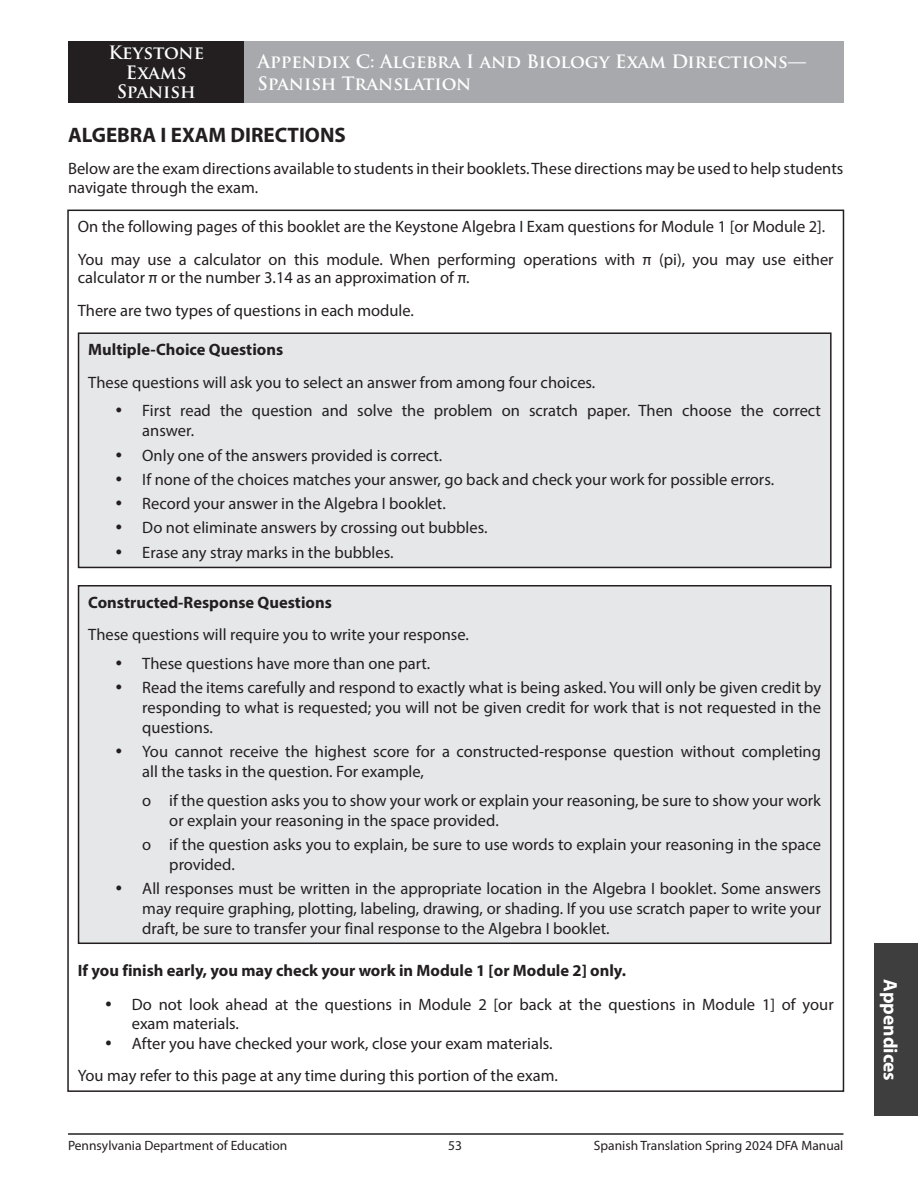
<style>
.page{position:relative;width:918px;height:1188px;background:#fff}
.page>*{position:absolute;margin:0;border:0;box-sizing:border-box;transform-origin:0 0}
.HSTA_Hd1_pg{font:700 21px "Myriad Pro";color:#231f20}
.t1{font:700 19.5px "Myriad Pro";color:#fff}
.t2{font:700 18px/19.5px "Trajan Pro";color:#fff;text-align:center}
._01_Body{font:16.5px/19.8px "Myriad Pro";color:#231f20}
._01_Body-2{font:700 16.5px "Myriad Pro";color:#231f20}
._01_Body_b0p6{font:16.5px "Myriad Pro";color:#231f20}
.t3{font:13.5px "Myriad Pro";color:#231f20}
</style>
<div class="page">
<div style="left:68px;top:41px;width:176px;height:62px;background:#231f20"></div>
<hr style="left:68px;top:1133px;width:775px;height:2px;background:#231f20">
<div style="left:244px;top:41px;width:599px;height:62px;background:#a8a9ad"></div>
<div style="left:875px;top:944px;width:43px;height:172px;background:#3e3e3f"></div>
<div style="left:79px;top:333px;width:752px;height:234px;background:#e6e7e9"></div>
<div style="left:78px;top:332px;width:754px;height:236px;border:2px solid #231f20"></div>
<div style="left:79px;top:586px;width:752px;height:357px;background:#e6e7e9"></div>
<div style="left:78px;top:585px;width:754px;height:359px;border:2px solid #231f20"></div>
<p class="t2" style="left:108px;top:43px;width:97px">Keystone<br>Exams<br>Spanish</p>
<p class="t2" style="left:258px;top:51px;width:550px;line-height:21.6px;text-align:left">Appendix C: Algebra I and Biology Exam Directions—<br>Spanish Translation</p>
<p class="HSTA_Hd1_pg" style="left:68px;top:121px;width:279px">ALGEBRA I EXAM DIRECTIONS</p>
<p class="_01_Body" style="left:68px;top:159px;width:777px;line-height:18.8px">Below are the exam directions available to students in their booklets. These directions may be used to help students navigate through the exam.</p>
<p class="_01_Body" style="left:78px;top:217px;width:749px">On the following pages of this booklet are the Keystone Algebra I Exam questions for Module 1 [or Module 2].</p>
<p class="_01_Body" style="left:78px;top:250px;width:757px;line-height:18.8px">You may use a calculator on this module. When performing operations with π (pi), you may use either calculator π or the number 3.14 as an approximation of π.</p>
<p class="_01_Body" style="left:78px;top:300px;width:338px">There are two types of questions in each module.</p>
<p class="_01_Body-2" style="left:88px;top:339px;width:196px">Multiple-Choice Questions</p>
<p class="_01_Body_b0p6" style="left:88px;top:372px;width:509px">These questions will ask you to select an answer from among four choices.</p>
<p class="_01_Body" style="left:142px;top:401px;width:680px">First read the question and solve the problem on scratch paper. Then choose the correct answer.</p>
<p class="_01_Body" style="left:142px;top:445px;width:302px">Only one of the answers provided is correct.</p>
<p class="_01_Body" style="left:142px;top:469px;width:633px">If none of the choices matches your answer, go back and check your work for possible errors.</p>
<p class="_01_Body" style="left:142px;top:493px;width:305px">Record your answer in the Algebra I booklet.</p>
<p class="_01_Body" style="left:142px;top:518px;width:347px">Do not eliminate answers by crossing out bubbles.</p>
<p class="_01_Body" style="left:142px;top:542px;width:253px">Erase any stray marks in the bubbles.</p>
<p class="_01_Body-2" style="left:88px;top:592px;width:245px">Constructed-Response Questions</p>
<p class="_01_Body_b0p6" style="left:88px;top:624px;width:382px">These questions will require you to write your response.</p>
<p class="_01_Body" style="left:142px;top:653px;width:290px">These questions have more than one part.</p>
<p class="_01_Body" style="left:142px;top:678px;width:680px;text-align:justify">Read the items carefully and respond to exactly what is being asked. You will only be given credit by responding to what is requested; you will not be given credit for work that is not requested in the questions.</p>
<p class="_01_Body" style="left:142px;top:741px;width:680px">You cannot receive the highest score for a constructed-response question without completing all the tasks in the question. For example,</p>
<p class="_01_Body" style="left:169px;top:790px;width:653px;text-indent:-27px">o if the question asks you to show your work or explain your reasoning, be sure to show your work or explain your reasoning in the space provided.</p>
<p class="_01_Body" style="left:169px;top:834px;width:653px;text-indent:-27px">o if the question asks you to explain, be sure to use words to explain your reasoning in the space provided.</p>
<p class="_01_Body" style="left:142px;top:878px;width:680px;text-align:justify">All responses must be written in the appropriate location in the Algebra I booklet. Some answers may require graphing, plotting, labeling, drawing, or shading. If you use scratch paper to write your draft, be sure to transfer your final response to the Algebra I booklet.</p>
<p class="_01_Body-2" style="left:78px;top:960px;width:548px">If you finish early, you may check your work in Module 1 [or Module 2] only.</p>
<p class="_01_Body" style="left:132px;top:994px;width:703px">Do not look ahead at the questions in Module 2 [or back at the questions in Module 1] of your exam materials.</p>
<p class="_01_Body" style="left:132px;top:1033px;width:422px">After you have checked your work, close your exam materials.</p>
<p class="_01_Body" style="left:78px;top:1066px;width:482px">You may refer to this page at any time during this portion of the exam.</p>
<p class="t3" style="left:68px;top:1137px;width:221px">Pennsylvania Department of Education</p>
<p class="t3" style="left:448px;top:1137px;width:15px">53</p>
<p class="t3" style="left:594px;top:1137px;width:251px">Spanish Translation Spring 2024 DFA Manual</p>
<p class="t1" style="left:903px;top:979px;width:104px;rotate:90deg">Appendices</p>
</div>
